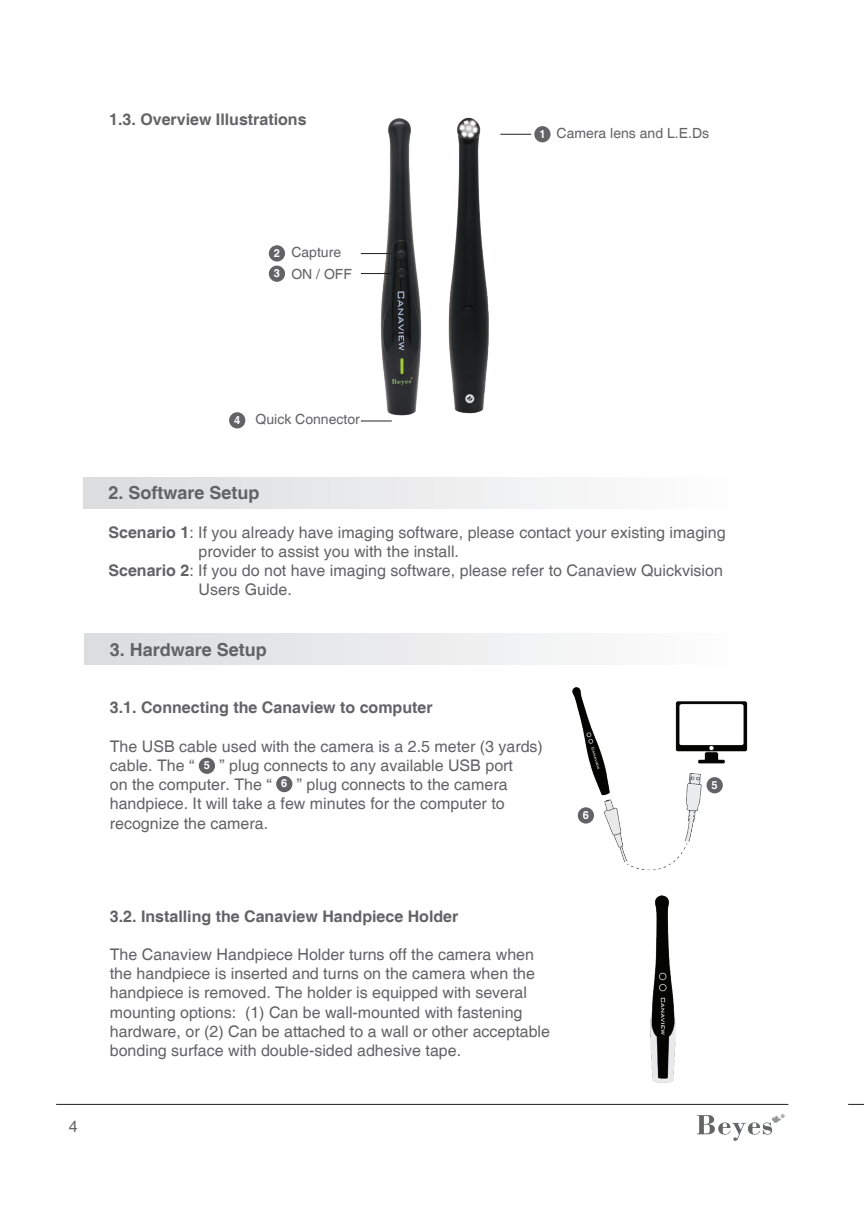
<style>
.page{position:relative;width:864px;height:1224px;background:#fff}
.page>*{position:absolute;margin:0;border:0;box-sizing:border-box;transform-origin:0 0}
.t1{font:700 18px "Helvetica";color:#636366}
.t2{font:16px/19.2px "Helvetica";color:#636366}
.t3{font:700 16px "Helvetica";color:#636366}
.t4{font:14px/22.4px "Helvetica";color:#636366}
.t5{font:700 11px/20.4px "Helvetica";color:#fff}
.s1{font-weight:700}
.s2{font-weight:700;font-size:11px;color:#fff}
</style>
<div class="page">
<img style="left:697px;top:1114px;width:88px;height:27px">
<hr style="left:56px;top:1104px;width:732px;height:1px;background:#231f20">
<svg style="left:848px;top:1104px;width:16px;height:1px"></svg>
<img style="left:370px;top:118px;width:52px;height:303px">
<img style="left:448px;top:117px;width:57px;height:297px">
<div style="left:534px;top:126px;width:17px;height:16px;background:#636366;border-radius:50%"></div>
<div style="left:269px;top:245px;width:16px;height:17px;background:#636366;border-radius:50%"></div>
<div style="left:269px;top:266px;width:16px;height:16px;background:#636366;border-radius:50%"></div>
<div style="left:229px;top:412px;width:16px;height:16px;background:#636366;border-radius:50%"></div>
<hr style="left:500px;top:134px;width:31px;height:1px;background:#231f20">
<hr style="left:361px;top:253px;width:31px;height:1px;background:#231f20">
<hr style="left:361px;top:273px;width:31px;height:1px;background:#231f20">
<hr style="left:361px;top:421px;width:31px;height:1px;background:#231f20">
<div style="left:83px;top:477px;width:674px;height:32px;background:linear-gradient(to right,#dbdcde,#fff)"></div>
<div style="left:85px;top:633px;width:673px;height:32px;background:linear-gradient(to right,#dbdcde,#fff)"></div>
<div style="left:199px;top:758px;width:16px;height:16px;background:#636366;border-radius:50%"></div>
<div style="left:276px;top:776px;width:16px;height:16px;background:#636366;border-radius:50%"></div>
<img style="left:650px;top:895px;width:26px;height:188px">
<img style="left:572px;top:687px;width:176px;height:184px">
<div style="left:707px;top:777px;width:16px;height:16px;background:#636366;border-radius:50%"></div>
<div style="left:578px;top:807px;width:16px;height:17px;background:#636366;border-radius:50%"></div>
<p class="t3" style="left:109px;top:109px;width:199px">1.3. Overview Illustrations</p>
<p class="t5" style="left:274px;top:243px;width:8px">2<br>3</p>
<p class="t4" style="left:291px;top:241px;width:62px">Capture<br>ON / OFF</p>
<p class="t5" style="left:539px;top:124px;width:8px">1</p>
<p class="t4" style="left:557px;top:123px;width:154px">Camera lens and L.E.Ds</p>
<p class="t2" style="left:69px;top:1117px;width:10px">4</p>
<p class="t5" style="left:234px;top:410px;width:8px">4</p>
<p class="t4" style="left:256px;top:408px;width:106px">Quick Connector</p>
<p class="t1" style="left:108px;top:482px;width:153px">2. Software Setup</p>
<p class="t2" style="left:108px;top:523px;width:619px"><span class="s1">Scenario 1</span>: If you already have imaging software, please contact your existing imaging</p>
<p class="t2" style="left:198px;top:542px;width:262px">provider to assist you with the install.</p>
<p class="t2" style="left:108px;top:561px;width:616px"><span class="s1">Scenario 2</span>: If you do not have imaging software, please refer to Canaview Quickvision</p>
<p class="t2" style="left:198px;top:581px;width:95px">Users Guide.</p>
<p class="t1" style="left:110px;top:638px;width:159px">3. Hardware Setup</p>
<p class="t3" style="left:110px;top:698px;width:324px">3.1. Connecting the Canaview to computer</p>
<p class="t2" style="left:110px;top:737px;width:435px">The USB cable used with the camera is a 2.5 meter (3 yards) cable. The “ <span class="s2">5</span> ” plug connects to any available USB port<br>on the computer. The “ <sup>6</sup> ” plug connects to the camera handpiece. It will take a few minutes for the computer to recognize the camera.</p>
<p class="t3" style="left:110px;top:906px;width:350px">3.2. Installing the Canaview Handpiece Holder</p>
<p class="t2" style="left:110px;top:945px;width:442px">The Canaview Handpiece Holder turns off the camera when the handpiece is inserted and turns on the camera when the handpiece is removed. The holder is equipped with several mounting options: (1) Can be wall-mounted with fastening hardware, or (2) Can be attached to a wall or other acceptable bonding surface with double-sided adhesive tape.</p>
<p class="t5" style="left:583px;top:805px;width:8px">6</p>
<p class="t5" style="left:712px;top:775px;width:8px">5</p>
</div>
